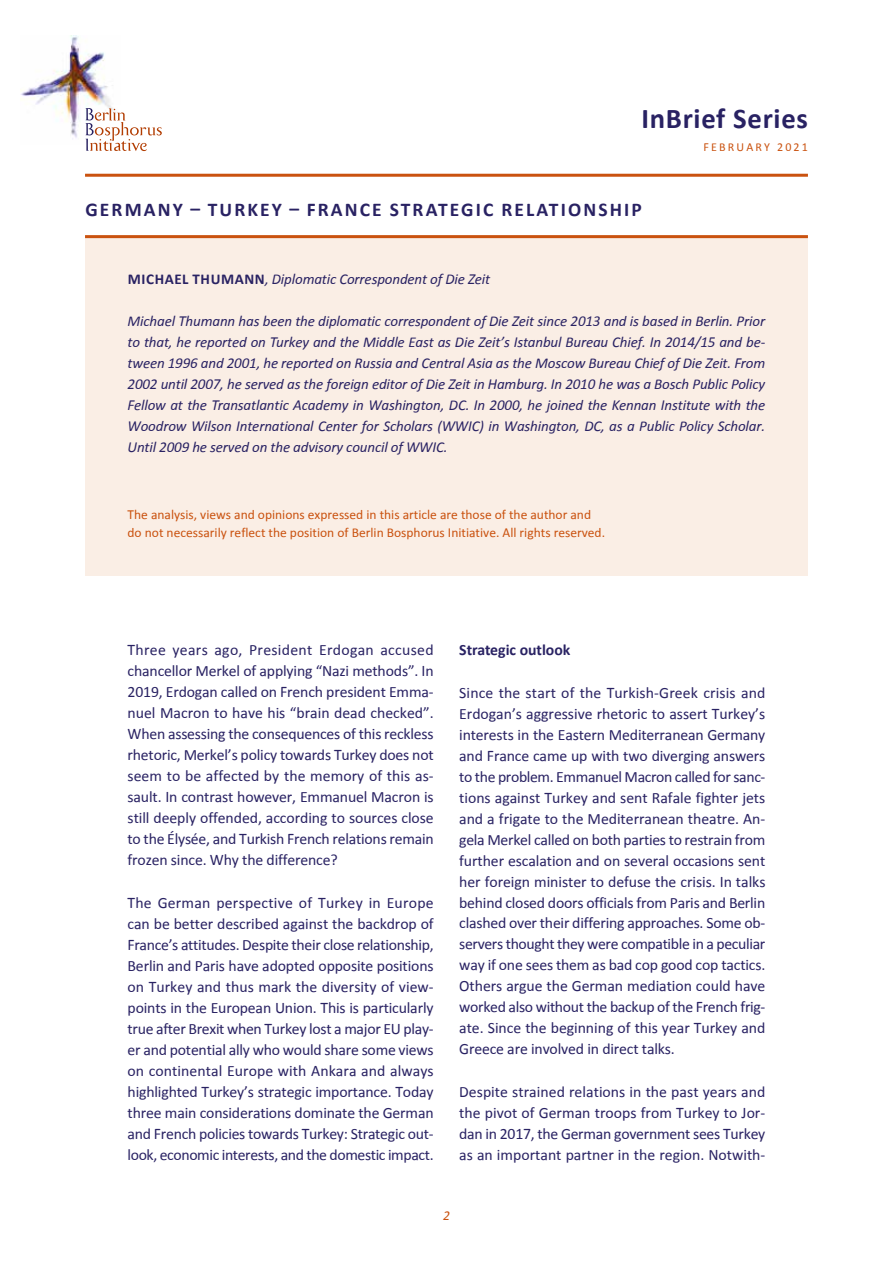
<style>
.page{position:relative;width:893px;height:1263px;background:#fff}
.page>*{position:absolute;margin:0;border:0;box-sizing:border-box;transform-origin:0 0}
.t1{font:700 28.65px "Calibri";letter-spacing:.025em;color:#292263}
.t2{font:700 19.5px "Calibri";letter-spacing:.11em;color:#292263}
.t3{font:15.75px/21px "Calibri";letter-spacing:-.01em;color:#292263;text-align:justify}
.t4{font:700 15.75px "Calibri";color:#292263}
.t5{font:italic 15px/21px "Calibri";letter-spacing:-.01em;color:#292263;text-align:justify}
.t6{font:13.5px/18px "Calibri";color:#ca520f}
.t7{font:italic 13.5px "Calibri";color:#ca520f}
.t8{font:12px "Calibri";letter-spacing:.18em;color:#ca520f}
.s1{font-weight:700;font-style:normal}
</style>
<div class="page">
<div style="left:85px;top:235px;width:723px;height:340px;background:#faeee5"></div>
<hr style="left:85px;top:235px;width:723px;height:3px;background:#ca520f">
<img style="left:20px;top:35px;width:92px;height:105px">
<svg style="left:86px;top:108px;width:76px;height:43px"></svg>
<hr style="left:85px;top:174px;width:723px;height:3px;background:#ca520f">
<h1 class="t1" style="left:641px;top:100px;width:168px">InBrief Series</h1>
<p class="t8" style="left:703px;top:140px;width:106px">FEBRUARY 2021</p>
<p class="t2" style="left:85px;top:197px;width:558px">GERMANY – TURKEY – FRANCE STRATEGIC RELATIONSHIP</p>
<p class="t5" style="left:128px;top:267px;width:364px"><span class="s1">MICHAEL THUMANN</span>, Diplomatic Correspondent of Die Zeit</p>
<p class="t5" style="left:128px;top:309px;width:639px">Michael Thumann has been the diplomatic correspondent of Die Zeit since 2013 and is based in Berlin. Prior to that, he reported on Turkey and the Middle East as Die Zeit’s Istanbul Bureau Chief. In 2014/15 and be&shy;tween 1996 and 2001, he reported on Russia and Central Asia as the Moscow Bureau Chief of Die Zeit. From 2002 until 2007, he served as the foreign editor of Die Zeit in Hamburg. In 2010 he was a Bosch Public Policy Fellow at the Transatlantic Academy in Washington, DC. In 2000, he joined the Kennan Institute with the Woodrow Wilson International Center for Scholars (WWIC) in Washington, DC, as a Public Policy Scholar.<br>Until 2009 he served on the advisory council of WWIC.</p>
<p class="t6" style="left:128px;top:505px;width:479px">The analysis, views and opinions expressed in this article are those of the author and do not necessarily reflect the position of Berlin Bosphorus Initiative. All rights reserved.</p>
<p class="t3" style="left:128px;top:639px;width:308px">Three years ago, President Erdogan accused chancellor Merkel of applying “Nazi methods”. In 2019, Erdogan called on French president Emma&shy;nuel Macron to have his “brain dead checked”.<br>When assessing the consequences of this reckless rhetoric, Merkel’s policy towards Turkey does not seem to be affected by the memory of this as&shy;sault. In contrast however, Emmanuel Macron is still deeply offended, according to sources close to the Élysée, and Turkish French relations remain frozen since. Why the difference?</p>
<p class="t3" style="left:128px;top:891px;width:308px">The German perspective of Turkey in Europe can be better described against the backdrop of France’s attitudes. Despite their close relationship, Berlin and Paris have adopted opposite positions on Turkey and thus mark the diversity of view&shy;points in the European Union. This is particularly true after Brexit when Turkey lost a major EU play&shy;er and potential ally who would share some views on continental Europe with Ankara and always highlighted Turkey’s strategic importance. Today three main considerations dominate the German and French policies towards Turkey: Strategic out&shy;look, economic interests, and the domestic impact.</p>
<p class="t4" style="left:459px;top:640px;width:113px">Strategic outlook</p>
<p class="t3" style="left:459px;top:681px;width:308px">Since the start of the Turkish-Greek crisis and Erdogan’s aggressive rhetoric to assert Turkey’s interests in the Eastern Mediterranean Germany and France came up with two diverging answers to the problem. Emmanuel Macron called for sanc&shy;tions against Turkey and sent Rafale fighter jets and a frigate to the Mediterranean theatre. An&shy;gela Merkel called on both parties to restrain from further escalation and on several occasions sent her foreign minister to defuse the crisis. In talks behind closed doors officials from Paris and Berlin clashed over their differing approaches. Some ob&shy;servers thought they were compatible in a peculiar way if one sees them as bad cop good cop tactics.<br>Others argue the German mediation could have worked also without the backup of the French frig&shy;ate. Since the beginning of this year Turkey and Greece are involved in direct talks.</p>
<p class="t3" style="left:459px;top:1080px;width:308px">Despite strained relations in the past years and the pivot of German troops from Turkey to Jor&shy;dan in 2017, the German government sees Turkey as an important partner in the region. Notwith-</p>
<p class="t7" style="left:443px;top:1207px;width:8px">2</p>
</div>
